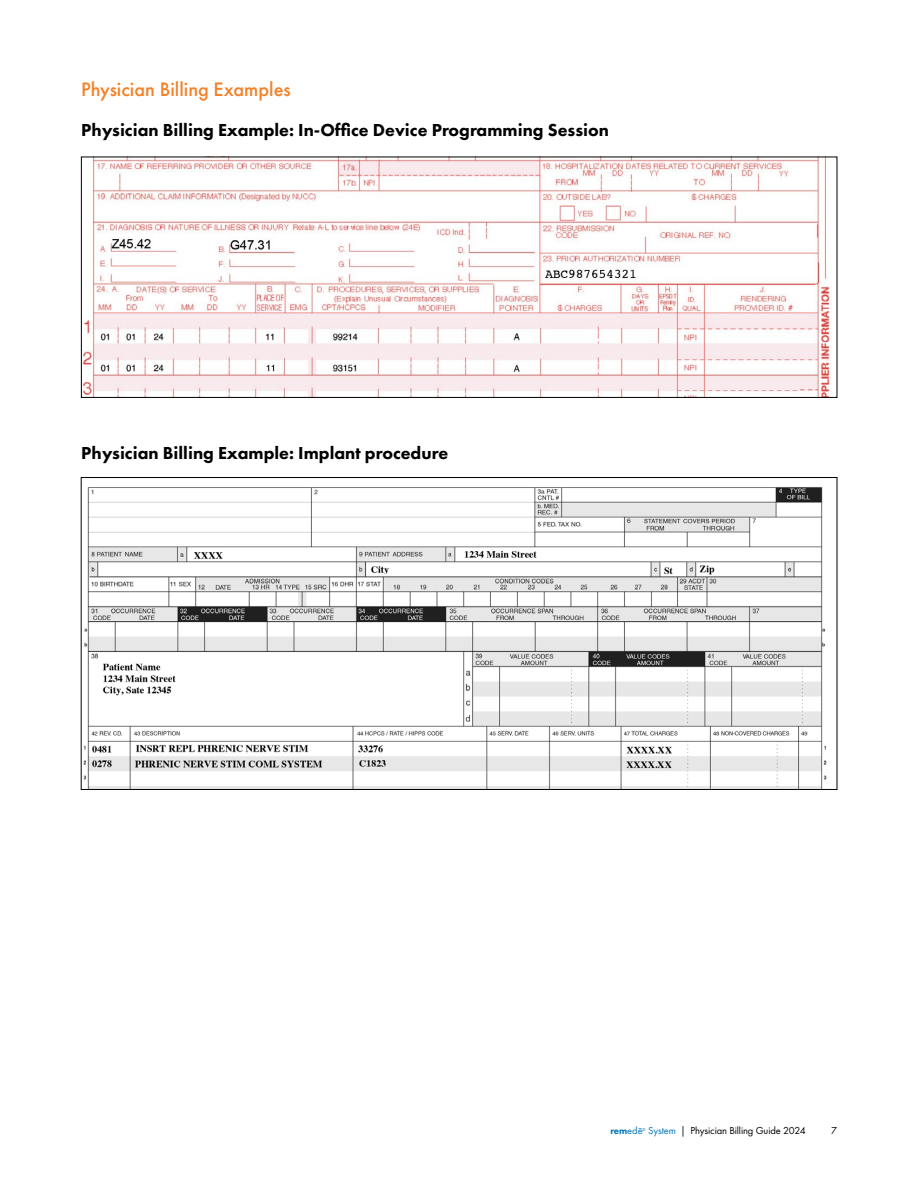
<style>
.page{position:relative;width:918px;height:1188px;background:#fff}
.page>*{position:absolute;margin:0;border:0;box-sizing:border-box;transform-origin:0 0}
.t1{font:500 20.25px "Futura PT";color:#f58025}
.t2{font:800 18px "Futura PT";color:#000}
.t3{font:10.5px "Futura PT";letter-spacing:-.01em;color:#000}
.t4{font:800 9.75px "Futura PT";color:#0076bb}
.t5{font:4.35px "Futura PT";color:#0076bb}
.s1{font-weight:400;font-size:10.5px}
.s2{color:#0076bb}
</style>
<div class="page">
<img style="left:83px;top:487px;width:744px;height:301px">
<img style="left:83px;top:159px;width:748px;height:237px">
<div style="left:81px;top:157px;width:756px;height:241px;border:1px solid #000"></div>
<p class="t1" style="left:81px;top:78px;width:211px">Physician Billing Examples</p>
<p class="t2" style="left:81px;top:119px;width:529px">Physician Billing Example: In-Office Device Programming Session</p>
<p class="t2" style="left:81px;top:442px;width:369px">Physician Billing Example: Implant procedure</p>
<p class="t4" style="left:610px;top:1125px;width:34px">rem<span class="s1">edē</span></p>
<p class="t5" style="left:643px;top:1127px;width:5px">®</p>
<p class="t3" style="left:648px;top:1125px;width:159px"><span class="s2">System</span> | Physician Billing Guide 2024</p>
<p class="t3" style="left:831px;top:1124px;width:7px">7</p>
</div>
